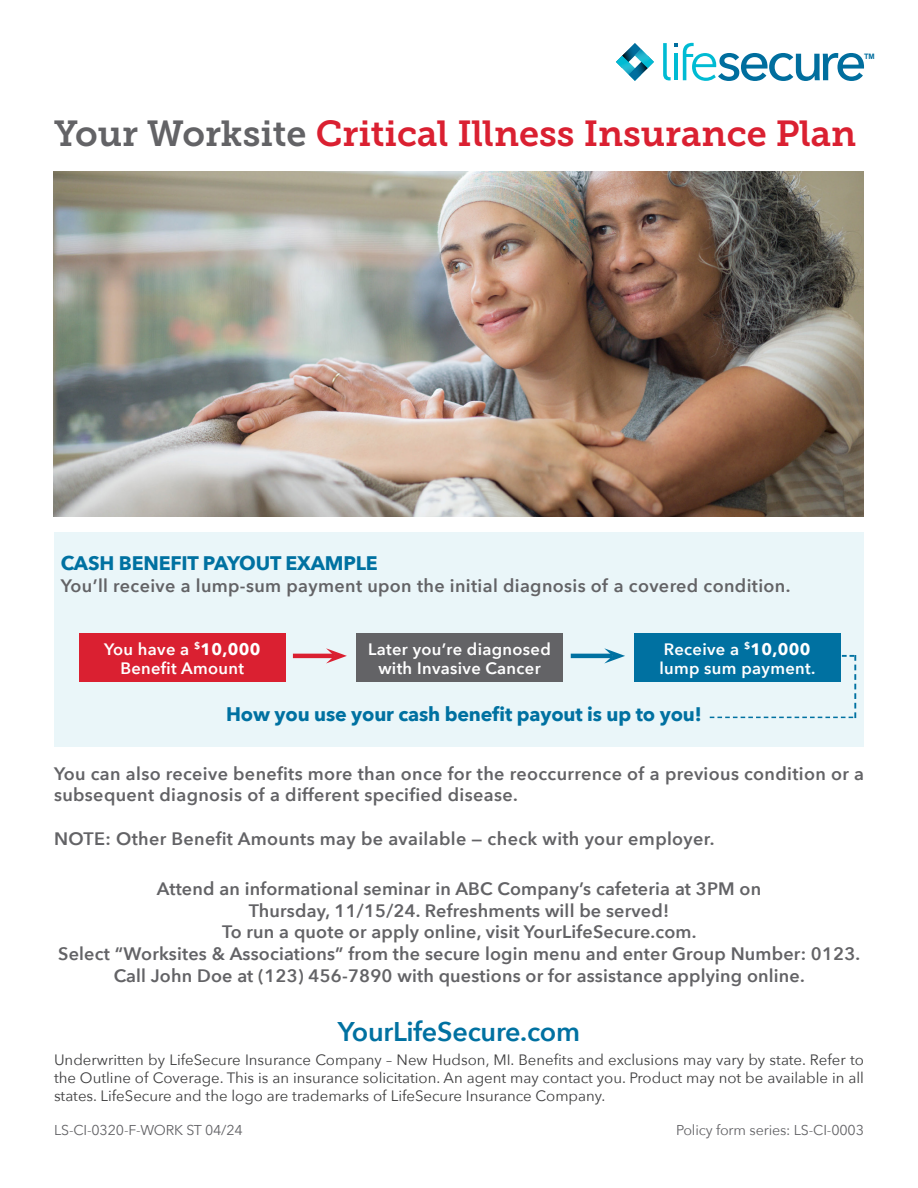
<style>
.page{position:relative;width:918px;height:1188px;background:#fff}
.page>*{position:absolute;margin:0;border:0;box-sizing:border-box;transform-origin:0 0}
.t1{font:36px "Museo Slab 700";color:#da2031}
.Body{font:600 27px "Avenir Next";letter-spacing:-.01em;color:#0071a1}
.Body-2{font:700 19.65px "Avenir Next";letter-spacing:-.01em;color:#0071a1}
.t2{font:600 18px/21.6px "Avenir Next";letter-spacing:.01em;color:#636366;text-align:center}
.t3{font:600 16.5px/19.8px "Avenir Next";letter-spacing:.02em;color:#fff;text-align:center}
.Body-3{font:15px/18px "Avenir Next";color:#3e3e3f;text-align:justify}
.Body-4{font:14.25px "Avenir Next";letter-spacing:-.01em;color:#636366}
.t4{font:700 7.5px "Arial";color:#006e9e}
.s1{color:#636366}
.s2{font-weight:700}
</style>
<div class="page">
<div style="left:54px;top:532px;width:810px;height:215px;background:#eaf6f9"></div>
<img style="left:54px;top:172px;width:810px;height:344px">
<svg style="left:616px;top:43px;width:38px;height:38px"></svg>
<svg style="left:663px;top:43px;width:201px;height:38px"></svg>
<div style="left:79px;top:633px;width:207px;height:49px;background:#da2031"></div>
<div style="left:357px;top:633px;width:206px;height:49px;background:#636366"></div>
<div style="left:634px;top:633px;width:206px;height:49px;background:#0071a1"></div>
<svg style="left:710px;top:655px;width:146px;height:63px"></svg>
<hr style="left:293px;top:654px;width:41px;height:4px;background:#da2031">
<svg style="left:326px;top:648px;width:21px;height:15px"></svg>
<hr style="left:571px;top:654px;width:42px;height:4px;background:#0071a1">
<svg style="left:604px;top:648px;width:21px;height:15px"></svg>
<p class="t4" style="left:864px;top:51px;width:12px">TM</p>
<p class="t1" style="left:54px;top:114px;width:804px"><span class="s1">Your Worksite</span> Critical Illness Insurance Plan</p>
<p class="Body-2" style="left:61px;top:546px;width:318px">CASH BENEFIT PAYOUT EXAMPLE</p>
<p class="t2" style="left:61px;top:574px;width:731px">You’ll receive a lump-sum payment upon the initial diagnosis of a covered condition.</p>
<p class="t3" style="left:104px;top:638px;width:158px">You have a <sup>$</sup><span class="s2">10,000<br></span>Benefit Amount</p>
<p class="t3" style="left:368px;top:638px;width:184px">Later you’re diagnosed with Invasive Cancer</p>
<p class="t3" style="left:659px;top:638px;width:157px;text-align:left">Receive a <sup>$</sup><span class="s2">10,000 </span>lump sum payment.</p>
<p class="Body-2" style="left:226px;top:697px;width:477px">How you use your cash benefit payout is up to you!</p>
<p class="t2" style="left:54px;top:762px;width:812px;text-align:left">You can also receive benefits more than once for the reoccurrence of a previous condition or a subsequent diagnosis of a different specified disease.</p>
<p class="t2" style="left:54px;top:827px;width:662px">NOTE: Other Benefit Amounts may be available — check with your employer.</p>
<p class="t2" style="left:157px;top:878px;width:606px">Attend an informational seminar in ABC Company’s cafeteria at 3PM on<br>Thursday, 11/15/24. Refreshments will be served!</p>
<p class="t2" style="left:58px;top:921px;width:803px">To run a quote or apply online, visit YourLifeSecure.com.<br>Select “Worksites &amp; Associations” from the secure login menu and enter Group Number: 0123.</p>
<p class="t2" style="left:114px;top:964px;width:692px">Call John Doe at (123) 456-7890 with questions or for assistance applying online.</p>
<p class="Body" style="left:338px;top:1008px;width:244px">YourLifeSecure.com</p>
<p class="Body-3" style="left:54px;top:1051px;width:812px">Underwritten by LifeSecure Insurance Company – New Hudson, MI. Benefits and exclusions may vary by state. Refer to the Outline of Coverage. This is an insurance solicitation. An agent may contact you. Product may not be available in all states. LifeSecure and the logo are trademarks of LifeSecure Insurance Company.</p>
<p class="Body-4" style="left:676px;top:1118px;width:189px">Policy form series: LS-CI-0003</p>
<p class="Body-4" style="left:54px;top:1118px;width:190px">LS-CI-0320-F-WORK ST 04/24</p>
</div>
